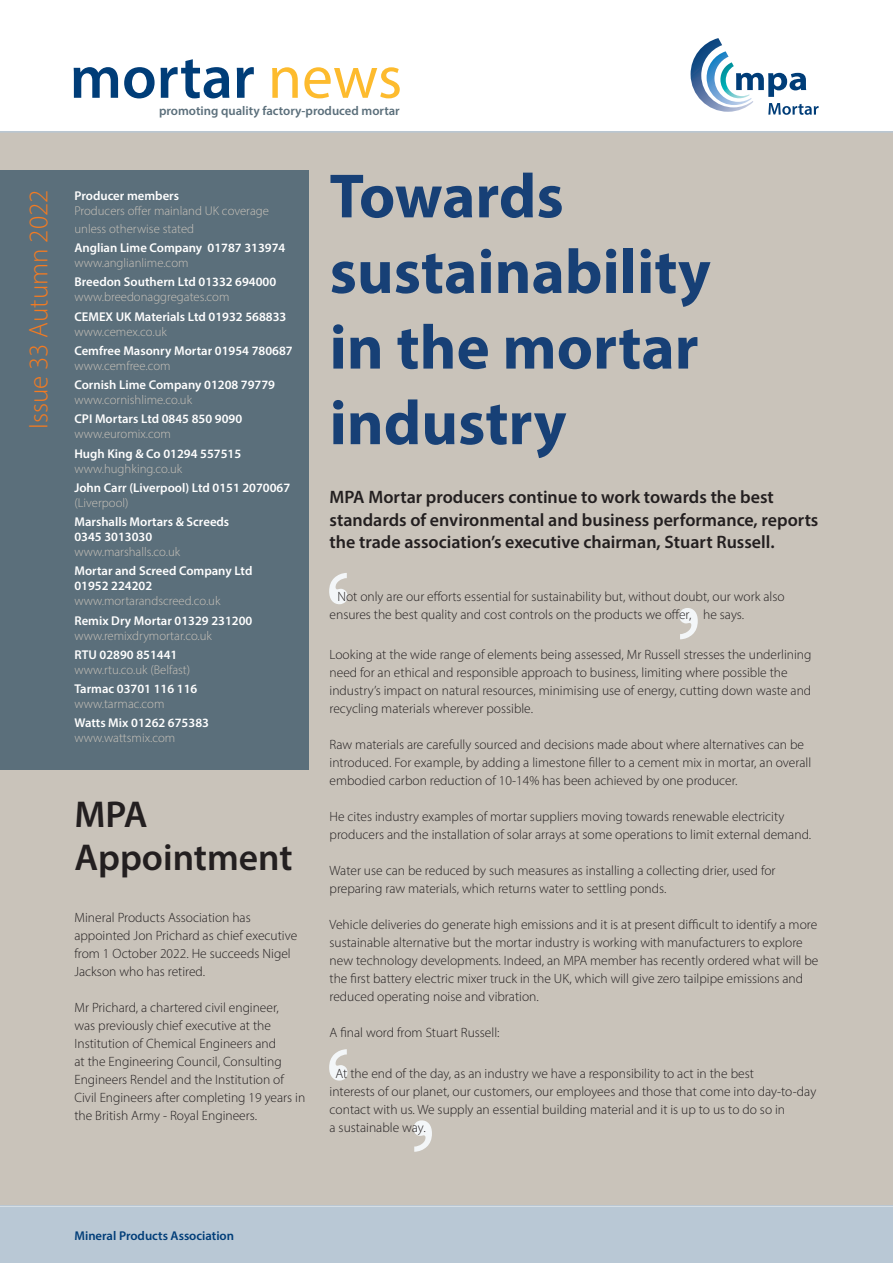
<style>
.page{position:relative;width:893px;height:1263px;background:#fff}
.page>*{position:absolute;margin:0;border:0;box-sizing:border-box;transform-origin:0 0}
.t1{font:700 90px "Baskerville";color:#f3f6f8}
.t2{font:700 63px/75.6px "Myriad Pro";color:#174076}
.t3{font:600 61.5px "Myriad Pro";color:#003d78}
.t4{font:600 37.5px/43.2px "Myriad Pro";color:#231f20}
.t5{font:300 27px "Myriad Pro";color:#f47b21}
.t6{font:600 18px/22.5px "Myriad Pro";color:#231f20}
.t7{font:300 13.5px/18px "Myriad Pro";color:#231f20}
.t8{font:600 12.75px/15px "Myriad Pro";color:#fff}
.t9{font:300 12.75px/18px "Myriad Pro";color:#c9c3ba}
.t10{font:600 12.75px "Myriad Pro";color:#5b6f7b}
.t11{font:600 12.75px "Myriad Pro";color:#003d78}
.s1{font-weight:400;color:#fdbb2e}
</style>
<div class="page">
<div style="left:0;top:131px;width:893px;height:1075px;background:#c9c3ba"></div>
<div style="left:0;top:1208px;width:893px;height:55px;background:#b9c8d5"></div>
<svg style="left:691px;top:38px;width:128px;height:77px"></svg>
<div style="left:0;top:170px;width:308px;height:599px;background:#5b6f7b"></div>
<h3 class="t5" style="left:22px;top:429px;width:241px;rotate:-90deg">Issue 33 Autumn 2022</h3>
<h3 class="t3" style="left:70px;top:38px;width:334px">mortar <span class="s1">news</span></h3>
<p class="t10" style="left:159px;top:102px;width:242px">promoting quality factory-produced mortar</p>
<p class="t8" style="left:74px;top:188px;width:106px">Producer members</p>
<p class="t9" style="left:74px;top:201px;width:196px">Producers offer mainland UK coverage unless otherwise stated</p>
<p class="t8" style="left:74px;top:240px;width:212px">Anglian Lime Company 01787 313974</p>
<p class="t9" style="left:74px;top:254px;width:116px">www.anglianlime.com</p>
<p class="t8" style="left:74px;top:274px;width:203px">Breedon Southern Ltd 01332 694000</p>
<p class="t9" style="left:74px;top:288px;width:157px">www.breedonaggregates.com</p>
<p class="t8" style="left:74px;top:308px;width:213px">CEMEX UK Materials Ltd 01932 568833</p>
<p class="t9" style="left:74px;top:322px;width:94px">www.cemex.co.uk</p>
<p class="t8" style="left:74px;top:343px;width:220px">Cemfree Masonry Mortar 01954 780687</p>
<p class="t9" style="left:74px;top:356px;width:98px">www.cemfree.com</p>
<p class="t8" style="left:74px;top:377px;width:202px">Cornish Lime Company 01208 79779</p>
<p class="t9" style="left:74px;top:391px;width:119px">www.cornishlime.co.uk</p>
<p class="t8" style="left:74px;top:411px;width:169px">CPI Mortars Ltd 0845 850 9090</p>
<p class="t9" style="left:74px;top:425px;width:98px">www.euromix.com</p>
<p class="t8" style="left:74px;top:445px;width:168px">Hugh King &amp; Co 01294 557515</p>
<p class="t9" style="left:74px;top:459px;width:109px">www.hughking.co.uk</p>
<p class="t8" style="left:74px;top:480px;width:217px">John Carr (Liverpool) Ltd 0151 2070067</p>
<p class="t9" style="left:74px;top:493px;width:56px">(Liverpool)</p>
<p class="t8" style="left:74px;top:514px;width:156px">Marshalls Mortars &amp; Screeds<br>0345 3013030</p>
<p class="t9" style="left:74px;top:543px;width:107px">www.marshalls.co.uk</p>
<p class="t8" style="left:74px;top:563px;width:179px">Mortar and Screed Company Ltd<br>01952 224202</p>
<p class="t9" style="left:74px;top:592px;width:148px">www.mortarandscreed.co.uk</p>
<p class="t8" style="left:74px;top:612px;width:180px">Remix Dry Mortar 01329 231200</p>
<p class="t9" style="left:74px;top:626px;width:139px">www.remixdrymortar.co.uk</p>
<p class="t8" style="left:74px;top:647px;width:104px">RTU 02890 851441</p>
<p class="t9" style="left:74px;top:660px;width:117px">www.rtu.co.uk (Belfast)</p>
<p class="t8" style="left:74px;top:681px;width:124px">Tarmac 03701 116 116</p>
<p class="t9" style="left:74px;top:695px;width:92px">www.tarmac.com</p>
<p class="t8" style="left:74px;top:715px;width:136px">Watts Mix 01262 675383</p>
<p class="t9" style="left:74px;top:729px;width:102px">www.wattsmix.com</p>
<h3 class="t4" style="left:74px;top:791px;width:220px">MPA<br>Appointment</h3>
<p class="t7" style="left:74px;top:908px;width:224px">Mineral Products Association has appointed Jon Prichard as chief executive from 1 October 2022. He succeeds Nigel Jackson who has retired.</p>
<p class="t7" style="left:74px;top:998px;width:232px">Mr Prichard, a chartered civil engineer,<br>was previously chief executive at the Institution of Chemical Engineers and<br>at the Engineering Council, Consulting Engineers Rendel and the Institution of Civil Engineers after completing 19 years in the British Army - Royal Engineers.</p>
<h2 class="t2" style="left:330px;top:156px;width:383px">Towards sustainability in the mortar industry</h2>
<h3 class="t6" style="left:330px;top:485px;width:490px">MPA Mortar producers continue to work towards the best standards of environmental and business performance, reports the trade association’s executive chairman, Stuart Russell.</h3>
<h1 class="t1" style="left:323px;top:541px;width:31px">‘</h1>
<p class="t7" style="left:330px;top:587px;width:457px;text-indent:8px">Not only are our efforts essential for sustainability but, without doubt, our work also ensures the best quality and cost controls on the products we offer, he says.</p>
<p class="t7" style="left:330px;top:646px;width:483px">Looking at the wide range of elements being assessed, Mr Russell stresses the underlining need for an ethical and responsible approach to business, limiting where possible the industry’s impact on natural resources, minimising use of energy, cutting down waste and recycling materials wherever possible.</p>
<p class="t7" style="left:330px;top:736px;width:483px">Raw materials are carefully sourced and decisions made about where alternatives can be introduced. For example, by adding a limestone filler to a cement mix in mortar, an overall embodied carbon reduction of 10-14% has been achieved by one producer.</p>
<p class="t7" style="left:330px;top:808px;width:483px">He cites industry examples of mortar suppliers moving towards renewable electricity producers and the installation of solar arrays at some operations to limit external demand.</p>
<p class="t7" style="left:330px;top:862px;width:448px">Water use can be reduced by such measures as installing a collecting drier, used for preparing raw materials, which returns water to settling ponds.</p>
<p class="t7" style="left:330px;top:916px;width:490px">Vehicle deliveries do generate high emissions and it is at present difficult to identify a more sustainable alternative but the mortar industry is working with manufacturers to explore new technology developments. Indeed, an MPA member has recently ordered what will be the first battery electric mixer truck in the UK, which will give zero tailpipe emissions and reduced operating noise and vibration.</p>
<p class="t7" style="left:330px;top:1024px;width:171px">A final word from Stuart Russell:</p>
<p class="t7" style="left:330px;top:1064px;width:488px;text-indent:6px">At the end of the day, as an industry we have a responsibility to act in the best<br>interests of our planet, our customers, our employees and those that come into day-to-day contact with us. We supply an essential building material and it is up to us to do so in<br>a sustainable way.</p>
<h1 class="t1" style="left:674px;top:577px;width:31px">’</h1>
<h1 class="t1" style="left:323px;top:1018px;width:31px">‘</h1>
<h1 class="t1" style="left:408px;top:1089px;width:31px">’</h1>
<p class="t11" style="left:74px;top:1228px;width:161px">Mineral Products Association</p>
</div>
